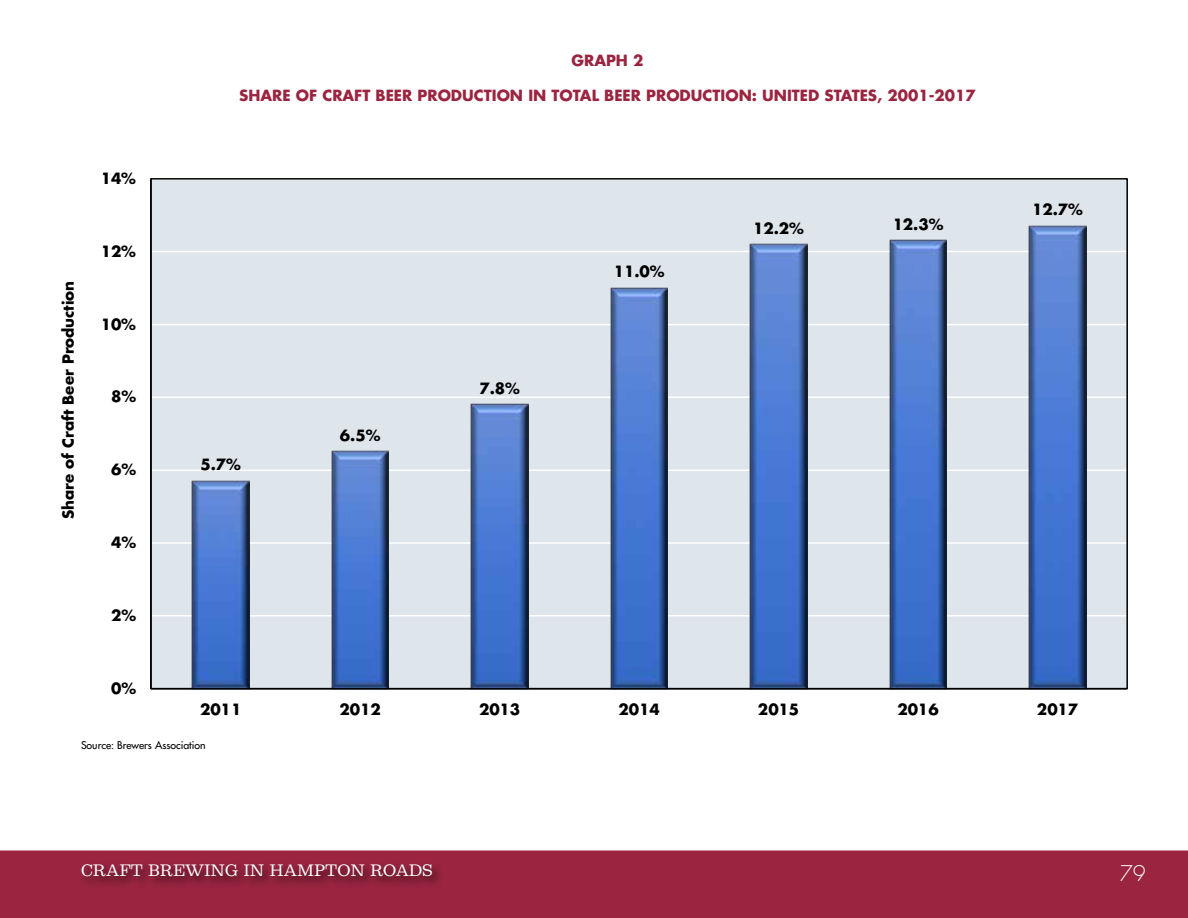
<style>
.page{position:relative;width:1188px;height:918px;background:#fff}
.page>*{position:absolute;margin:0;border:0;box-sizing:border-box;transform-origin:0 0}
.t1{font:300 21px "Futura Std";color:#fff}
.t2{font:700 15.15px "Futura Std";letter-spacing:.005em;color:#000}
.t3{font:700 15px "Futura Std";color:#9b2541}
.t4{font:15px "Belizio";color:#fff}
.t5{font:700 15px "Futura Std";color:#000}
.t6{font:500 10.5px "Futura Std";color:#000}
</style>
<div class="page">
<div style="left:0;top:850px;width:1188px;height:68px;background:#9b2541"></div>
<div style="left:78px;top:861px;width:366px;height:28px;background:#000;opacity:.75"></div>
<div style="left:151px;top:179px;width:976px;height:510px;background:#dee6eb"></div>
<hr style="left:151px;top:615px;width:976px;height:1px;background:#fff">
<hr style="left:151px;top:542px;width:976px;height:2px;background:#fff">
<hr style="left:151px;top:470px;width:976px;height:1px;background:#fff">
<hr style="left:151px;top:397px;width:976px;height:1px;background:#fff">
<hr style="left:151px;top:324px;width:976px;height:1px;background:#fff">
<hr style="left:151px;top:251px;width:976px;height:1px;background:#fff">
<img style="left:192px;top:480px;width:57px;height:210px">
<img style="left:331px;top:451px;width:58px;height:239px">
<img style="left:471px;top:404px;width:57px;height:286px">
<img style="left:610px;top:287px;width:58px;height:403px">
<img style="left:750px;top:244px;width:57px;height:446px">
<img style="left:889px;top:240px;width:58px;height:450px">
<img style="left:1029px;top:225px;width:57px;height:465px">
<hr style="left:150px;top:179px;width:2px;height:510px;background:#000">
<hr style="left:151px;top:688px;width:976px;height:1px;background:#000">
<p class="t5" style="left:58px;top:519px;width:240px;rotate:-90deg">Share of Craft Beer Production</p>
<p class="t2" style="left:101px;top:168px;width:37px">14%</p>
<p class="t2" style="left:101px;top:241px;width:37px">12%</p>
<p class="t2" style="left:101px;top:314px;width:37px">10%</p>
<p class="t2" style="left:111px;top:387px;width:27px">8%</p>
<p class="t2" style="left:111px;top:459px;width:27px">6%</p>
<p class="t2" style="left:111px;top:532px;width:27px">4%</p>
<p class="t2" style="left:111px;top:605px;width:27px">2%</p>
<p class="t2" style="left:111px;top:678px;width:27px">0%</p>
<p class="t3" style="left:572px;top:51px;width:73px">GRAPH 2</p>
<p class="t3" style="left:239px;top:85px;width:738px">SHARE OF CRAFT BEER PRODUCTION IN TOTAL BEER PRODUCTION: UNITED STATES, 2001-2017</p>
<p class="t2" style="left:200px;top:454px;width:42px">5.7%</p>
<p class="t2" style="left:340px;top:425px;width:42px">6.5%</p>
<p class="t2" style="left:479px;top:378px;width:42px">7.8%</p>
<p class="t2" style="left:614px;top:261px;width:52px">11.0%</p>
<p class="t2" style="left:753px;top:218px;width:52px">12.2%</p>
<p class="t2" style="left:893px;top:214px;width:52px">12.3%</p>
<p class="t2" style="left:1032px;top:200px;width:52px">12.7%</p>
<p class="t2" style="left:200px;top:699px;width:43px">2011</p>
<p class="t2" style="left:340px;top:699px;width:43px">2012</p>
<p class="t2" style="left:479px;top:699px;width:43px">2013</p>
<p class="t2" style="left:618px;top:699px;width:43px">2014</p>
<p class="t2" style="left:758px;top:699px;width:43px">2015</p>
<p class="t2" style="left:897px;top:699px;width:43px">2016</p>
<p class="t2" style="left:1037px;top:699px;width:43px">2017</p>
<p class="t6" style="left:81px;top:738px;width:126px">Source: Brewers Association</p>
<p class="t4" style="left:81px;top:861px;width:353px">CRAFT BREWING IN HAMPTON ROADS</p>
<h1 class="t1" style="left:1120px;top:861px;width:28px">79</h1>
</div>
